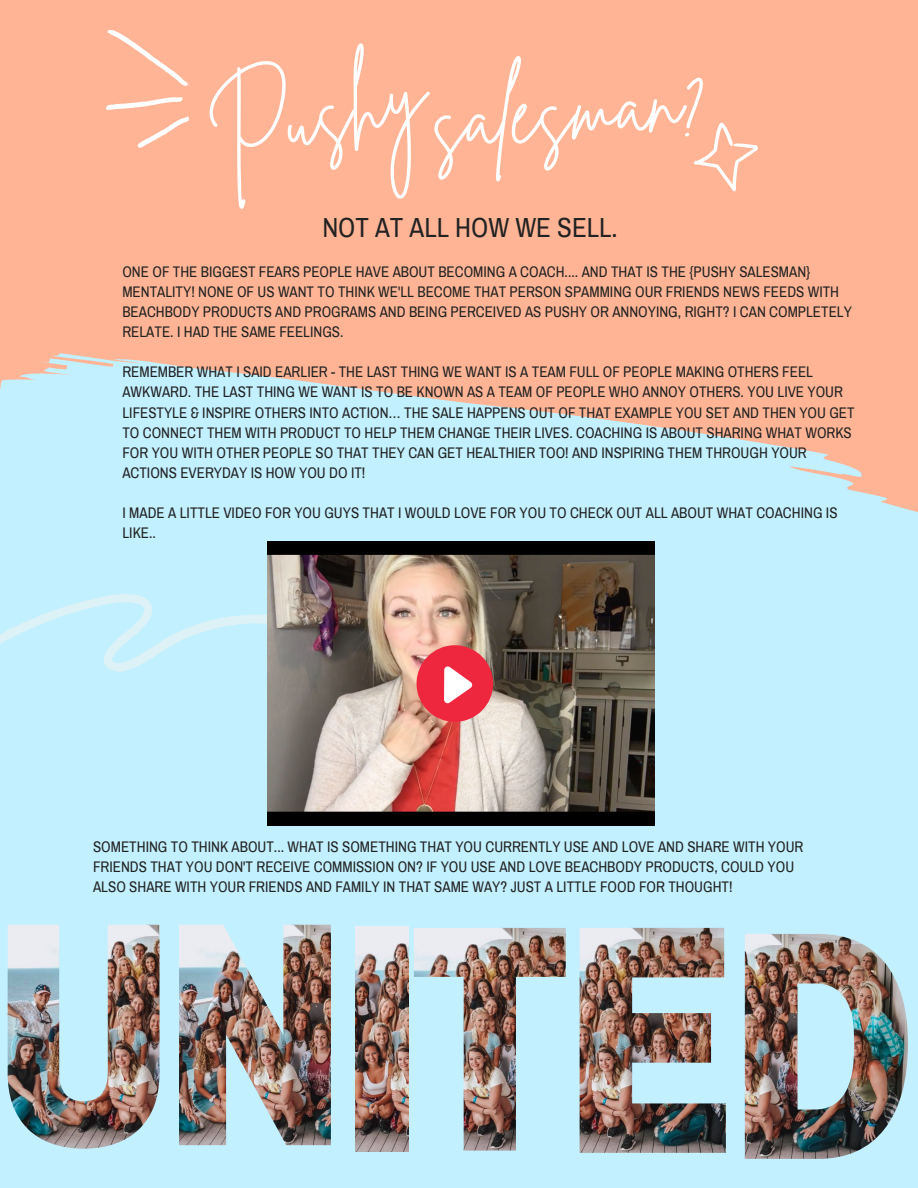
<style>
.page{position:relative;width:918px;height:1188px;background:#ffb595}
.page>*{position:absolute;margin:0;border:0;box-sizing:border-box;transform-origin:0 0}
.t1{font:87.15px "Brittany Signature";color:#fff}
.t2{font:27px "Archivo Narrow";color:#222}
.t3{font:15px/20.1px "Archivo Narrow";color:#222}
</style>
<div class="page">
<div style="left:0;top:550px;width:918px;height:638px;background:#c2f0ff"></div>
<svg style="left:0;top:353px;width:918px;height:359px;fill:#c2f0ff"></svg>
<svg style="left:106px;top:30px;width:83px;height:118px"></svg>
<svg style="left:694px;top:123px;width:64px;height:68px"></svg>
<svg style="left:0;top:594px;width:267px;height:95px"></svg>
<img style="left:8px;top:925px;width:152px;height:224px">
<img style="left:179px;top:925px;width:152px;height:220px">
<img style="left:355px;top:927px;width:53px;height:224px">
<img style="left:414px;top:928px;width:152px;height:223px">
<img style="left:580px;top:928px;width:146px;height:225px">
<img style="left:745px;top:934px;width:163px;height:225px">
<img style="left:267px;top:542px;width:387px;height:283px">
<div style="left:417px;top:645px;width:76px;height:77px;background:#ee273f;border-radius:50%"></div>
<svg style="left:444px;top:666px;width:28px;height:37px"></svg>
<h1 class="t1" style="left:197px;top:84px;width:221px;rotate:-14deg">Pushy</h1>
<h1 class="t1" style="left:427px;top:64px;width:279px;rotate:-5deg">salesman?</h1>
<h2 class="t2" style="left:322px;top:213px;width:297px">NOT AT ALL HOW WE SELL.</h2>
<p class="t3" style="left:122px;top:262px;width:731px">ONE OF THE BIGGEST FEARS PEOPLE HAVE ABOUT BECOMING A COACH.... AND THAT IS THE {PUSHY SALESMAN} MENTALITY! NONE OF US WANT TO THINK WE'LL BECOME THAT PERSON SPAMMING OUR FRIENDS NEWS FEEDS WITH BEACHBODY PRODUCTS AND PROGRAMS AND BEING PERCEIVED AS PUSHY OR ANNOYING, RIGHT? I CAN COMPLETELY RELATE. I HAD THE SAME FEELINGS.</p>
<p class="t3" style="left:122px;top:362px;width:734px">REMEMBER WHAT I SAID EARLIER - THE LAST THING WE WANT IS A TEAM FULL OF PEOPLE MAKING OTHERS FEEL AWKWARD. THE LAST THING WE WANT IS TO BE KNOWN AS A TEAM OF PEOPLE WHO ANNOY OTHERS. YOU LIVE YOUR LIFESTYLE &amp; INSPIRE OTHERS INTO ACTION… THE SALE HAPPENS OUT OF THAT EXAMPLE YOU SET AND THEN YOU GET TO CONNECT THEM WITH PRODUCT TO HELP THEM CHANGE THEIR LIVES. COACHING IS ABOUT SHARING WHAT WORKS FOR YOU WITH OTHER PEOPLE SO THAT THEY CAN GET HEALTHIER TOO! AND INSPIRING THEM THROUGH YOUR ACTIONS EVERYDAY IS HOW YOU DO IT!</p>
<p class="t3" style="left:122px;top:503px;width:717px">I MADE A LITTLE VIDEO FOR YOU GUYS THAT I WOULD LOVE FOR YOU TO CHECK OUT ALL ABOUT WHAT COACHING IS<br>LIKE..</p>
<p class="t3" style="left:93px;top:837px;width:712px">SOMETHING TO THINK ABOUT... WHAT IS SOMETHING THAT YOU CURRENTLY USE AND LOVE AND SHARE WITH YOUR<br>FRIENDS THAT YOU DON'T RECEIVE COMMISSION ON? IF YOU USE AND LOVE BEACHBODY PRODUCTS, COULD YOU<br>ALSO SHARE WITH YOUR FRIENDS AND FAMILY IN THAT SAME WAY? JUST A LITTLE FOOD FOR THOUGHT!</p>
</div>
